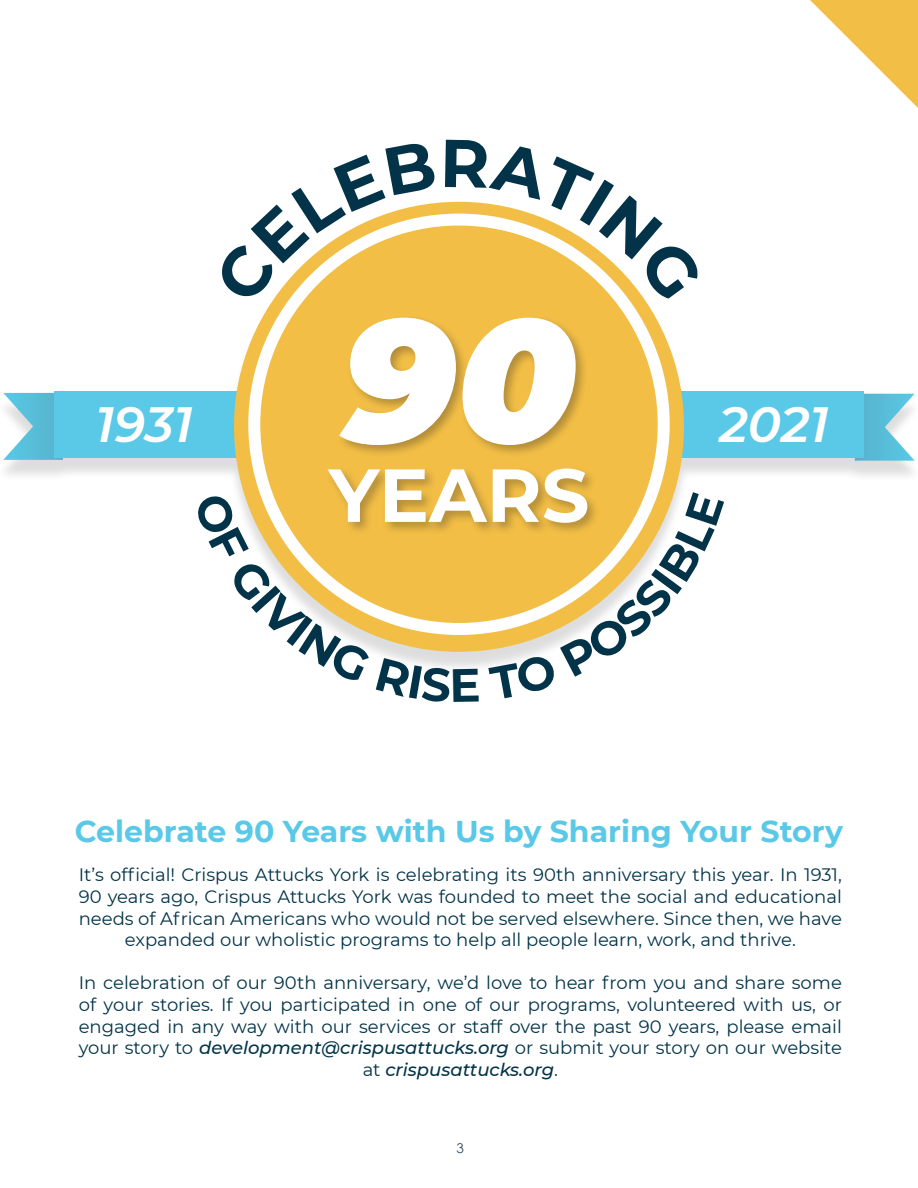
<style>
.page{position:relative;width:918px;height:1188px;background:#fff}
.page>*{position:absolute;margin:0;border:0;box-sizing:border-box;transform-origin:0 0}
.t1{font:italic 900 174px "Montserrat";color:#fff}
.t2{font:700 75px "Montserrat";color:#fff}
.t3{font:italic 600 49.5px "Montserrat";color:#fff}
.t4{font:700 30px "Montserrat";color:#59c9e7}
.t5{font:18px/21.6px "Montserrat";color:#033348;text-align:center}
.t6{font:13.5px "Century Gothic";color:#334b5f}
.s1{font-weight:500;font-style:italic}
</style>
<div class="page">
<svg style="left:3px;top:393px;width:60px;height:67px"></svg>
<svg style="left:855px;top:394px;width:60px;height:67px"></svg>
<div style="left:54px;top:391px;width:810px;height:67px;background:#59c9e7"></div>
<div style="left:234px;top:202px;width:450px;height:450px;background:#f2be45;border-radius:50%"></div>
<div style="left:337px;top:314px;width:251px;height:144px;background:#231f20;opacity:.31"></div>
<div style="left:325px;top:466px;width:275px;height:69px;background:#231f20;opacity:.3"></div>
<svg style="left:810px;top:0;width:108px;height:108px"></svg>
<svg style="left:269px;top:203px;width:168px;height:103px"></svg>
<svg style="left:445px;top:201px;width:202px;height:102px"></svg>
<svg style="left:238px;top:492px;width:241px;height:176px"></svg>
<svg style="left:488px;top:492px;width:192px;height:174px"></svg>
<h1 class="t1" style="left:341px;top:249px;width:237px">90</h1>
<h2 class="t2" style="left:329px;top:441px;width:262px">YEARS</h2>
<h3 class="t3" style="left:95px;top:389px;width:99px">1931</h3>
<h3 class="t3" style="left:719px;top:389px;width:111px">2021</h3>
<h3 class="t4" style="left:75px;top:810px;width:770px">Celebrate 90 Years with Us by Sharing Your Story</h3>
<p class="t5" style="left:79px;top:864px;width:765px">It’s official! Crispus Attucks York is celebrating its 90th anniversary this year. In 1931, 90 years ago, Crispus Attucks York was founded to meet the social and educational needs of African Americans who would not be served elsewhere. Since then, we have expanded our wholistic programs to help all people learn, work, and thrive.</p>
<p class="t5" style="left:79px;top:972px;width:765px">In celebration of our 90th anniversary, we’d love to hear from you and share some of your stories. If you participated in one of our programs, volunteered with us, or engaged in any way with our services or staff over the past 90 years, please email your story to <span class="s1">development@crispusattucks.org</span> or submit your story on our website at <span class="s1">crispusattucks.org</span>.</p>
<p class="t6" style="left:457px;top:1139px;width:9px">3</p>
</div>
